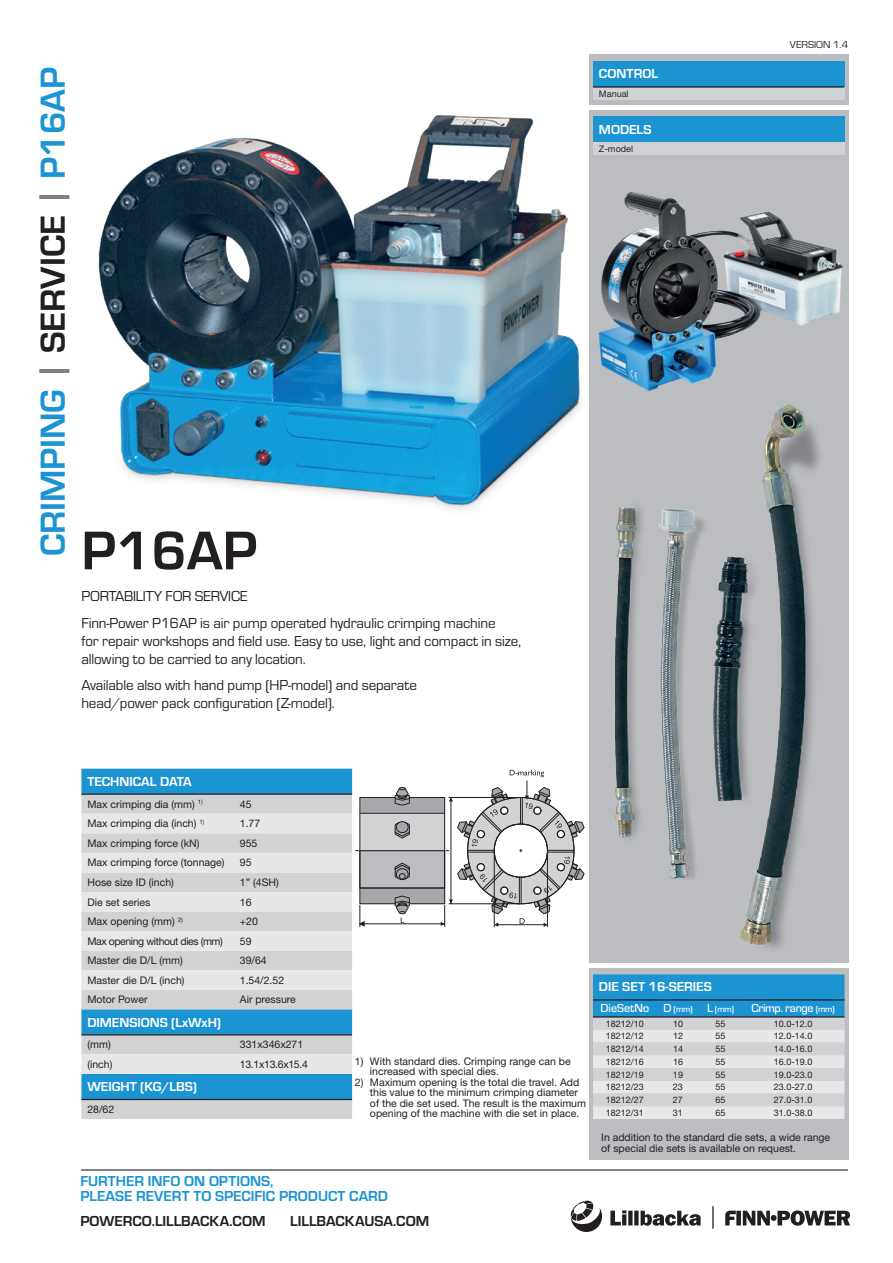
<style>
.page{position:relative;width:893px;height:1263px;background:#fff}
.page>*{position:absolute;margin:0;border:0;box-sizing:border-box;transform-origin:0 0}
.t1{font:700 56.4px "Eurostile";color:#231f20}
.t2{font:700 36px "Eurostile";color:#1c94d2}
.t3{font:15px/18px "Eurostile";letter-spacing:-.01em;color:#231f20}
.t4{font:700 15px/15px "Eurostile";color:#1c94d2}
.t5{font:700 15px "Eurostile";color:#231f20}
.t6{font:700 13.5px "Eurostile";color:#fff}
.t7{font:500 12px "Eurostile";color:#fff}
.t8{font:500 12px "Eurostile";letter-spacing:-.02em;color:#fff}
.t9{font:10.5px/10.5px "Helvetica Neue LTW1 G";color:#231f20}
.t10{font:10.5px "Helvetica Neue LTW1 G";letter-spacing:-.04em;color:#231f20}
.t11{font:10.5px "Helvetica Neue LTW1 G";letter-spacing:-.03em;color:#231f20}
.t12{font:10.5px "Eurostile";color:#231f20}
.t13{font:9px "Helvetica Neue LTW1 G";color:#231f20}
.s1{color:#808285}
.s2{color:#231f20}
.s3{font-size:9px}
</style>
<div class="page">
<img style="left:98px;top:115px;width:483px;height:395px">
<div style="left:589px;top:54px;width:260px;height:1105px;background:#bcbdc0"></div>
<svg style="left:610px;top:1206px;width:104px;height:23px"></svg>
<svg style="left:570px;top:1200px;width:32px;height:32px"></svg>
<svg style="left:725px;top:1210px;width:125px;height:16px"></svg>
<hr style="left:81px;top:1169px;width:767px;height:1px;background:#808285">
<div style="left:81px;top:769px;width:271px;height:24px;background:#1c94d2"></div>
<svg style="left:81px;top:795px;width:271px;height:324px;background:#89b9d2"></svg>
<svg style="left:81px;top:814px;width:271px;height:260px;background:#c9d5dd"></svg>
<hr style="left:81px;top:793px;width:153px;height:2px;background:#231f20">
<hr style="left:234px;top:793px;width:118px;height:2px;background:#231f20">
<hr style="left:81px;top:1034px;width:153px;height:1px;background:#231f20">
<hr style="left:234px;top:1034px;width:118px;height:1px;background:#231f20">
<hr style="left:81px;top:1099px;width:153px;height:1px;background:#231f20">
<hr style="left:234px;top:1099px;width:118px;height:1px;background:#231f20">
<svg style="left:355px;top:770px;width:230px;height:157px"></svg>
<div style="left:593px;top:61px;width:251px;height:26px;background:#1c94d2"></div>
<div style="left:593px;top:87px;width:251px;height:13px;background:#d1d2d4"></div>
<hr style="left:593px;top:86px;width:251px;height:2px;background:#231f20">
<hr style="left:589px;top:963px;width:265px;height:4px;background:#fff">
<svg style="left:593px;top:974px;width:251px;height:145px;background:#a4c6d9"></svg>
<hr style="left:593px;top:1016px;width:64px;height:1px;background:#231f20">
<hr style="left:657px;top:1016px;width:42px;height:1px;background:#231f20">
<hr style="left:699px;top:1016px;width:43px;height:1px;background:#231f20">
<hr style="left:742px;top:1016px;width:102px;height:1px;background:#231f20">
<hr style="left:593px;top:999px;width:64px;height:1px;background:#231f20">
<hr style="left:657px;top:999px;width:42px;height:1px;background:#231f20">
<hr style="left:699px;top:999px;width:43px;height:1px;background:#231f20">
<hr style="left:742px;top:999px;width:102px;height:1px;background:#231f20">
<img style="left:613px;top:404px;width:207px;height:545px">
<div style="left:589px;top:105px;width:265px;height:5px;background:#fff"></div>
<div style="left:593px;top:117px;width:251px;height:25px;background:#1c94d2"></div>
<div style="left:593px;top:142px;width:251px;height:13px;background:#d1d2d4"></div>
<img style="left:598px;top:192px;width:244px;height:200px">
<h2 class="t2" style="left:27px;top:556px;width:491px;rotate:-90deg">CRIMPING <span class="s1">|</span> <span class="s2">SERVICE</span> <span class="s1">|</span> P16AP</h2>
<h1 class="t1" style="left:81px;top:510px;width:177px">P16AP</h1>
<h3 class="t3" style="left:81px;top:583px;width:416px;line-height:26.5px">PORTABILITY FOR SERVICE<br>Finn-Power P16AP is air pump operated hydraulic crimping machine</h3>
<h3 class="t3" style="left:81px;top:631px;width:441px">for repair workshops and field use. Easy to use, light and compact in size, allowing to be carried to any location.</h3>
<h3 class="t3" style="left:81px;top:676px;width:337px">Available also with hand pump (HP-model) and separate head/power pack configuration (Z-model).</h3>
<p class="t6" style="left:599px;top:64px;width:61px">CONTROL</p>
<p class="t13" style="left:599px;top:88px;width:31px">Manual</p>
<p class="t6" style="left:599px;top:120px;width:54px">MODELS</p>
<p class="t13" style="left:599px;top:143px;width:36px">Z-model</p>
<p class="t12" style="left:790px;top:38px;width:60px">VERSION 1.4</p>
<p class="t6" style="left:87px;top:772px;width:106px">TECHNICAL DATA</p>
<p class="t9" style="left:87px;top:799px;width:117px">Max crimping dia (mm) <sup>1)</sup></p>
<p class="t9" style="left:240px;top:799px;width:13px">45</p>
<p class="t9" style="left:87px;top:818px;width:119px">Max crimping dia (inch) <sup>1)</sup></p>
<p class="t9" style="left:240px;top:818px;width:22px">1.77</p>
<p class="t9" style="left:87px;top:838px;width:114px">Max crimping force (kN)</p>
<p class="t9" style="left:240px;top:838px;width:19px">955</p>
<p class="t9" style="left:87px;top:857px;width:139px">Max crimping force (tonnage)</p>
<p class="t9" style="left:240px;top:857px;width:13px">95</p>
<p class="t9" style="left:87px;top:877px;width:88px">Hose size ID (inch)</p>
<p class="t9" style="left:240px;top:877px;width:40px">1” (4SH)</p>
<p class="t9" style="left:87px;top:896px;width:65px">Die set series</p>
<p class="t9" style="left:240px;top:896px;width:13px">16</p>
<p class="t9" style="left:87px;top:916px;width:97px">Max opening (mm) <sup>2)</sup></p>
<p class="t9" style="left:240px;top:916px;width:19px">+20</p>
<p class="t10" style="left:87px;top:934px;width:137px">Max opening without dies (mm)</p>
<p class="t9" style="left:240px;top:935px;width:13px">59</p>
<p class="t9" style="left:87px;top:955px;width:97px">Master die D/L (mm)</p>
<p class="t9" style="left:240px;top:955px;width:28px">39/64</p>
<p class="t9" style="left:87px;top:975px;width:99px">Master die D/L (inch)</p>
<p class="t9" style="left:240px;top:975px;width:46px">1.54/2.52</p>
<p class="t9" style="left:87px;top:994px;width:62px">Motor Power</p>
<p class="t9" style="left:240px;top:994px;width:58px">Air pressure</p>
<p class="t6" style="left:87px;top:1012px;width:135px">DIMENSIONS (LxWxH)</p>
<p class="t9" style="left:87px;top:1039px;width:25px">(mm)</p>
<p class="t9" style="left:240px;top:1039px;width:65px">331x346x271</p>
<p class="t9" style="left:87px;top:1059px;width:27px">(inch)</p>
<p class="t11" style="left:240px;top:1058px;width:70px">13.1x13.6x15.4</p>
<p class="t6" style="left:87px;top:1077px;width:111px">WEIGHT (KG/LBS)</p>
<p class="t9" style="left:87px;top:1104px;width:28px">28/62</p>
<p class="t9" style="left:370px;top:1055px;width:202px;text-indent:-15px">1) With standard dies. Crimping range can be increased with special dies.</p>
<p class="t9" style="left:370px;top:1076px;width:218px;text-indent:-15px">2) Maximum opening is the total die travel. Add this value to the minimum crimping diameter of the die set used. The result is the maximum opening of the machine with die set in place.</p>
<h3 class="t4" style="left:80px;top:1173px;width:309px">FURTHER INFO ON OPTIONS,<br>PLEASE REVERT TO SPECIFIC PRODUCT CARD</h3>
<h3 class="t5" style="left:80px;top:1210px;width:187px">POWERCO.LILLBACKA.COM</h3>
<h3 class="t5" style="left:290px;top:1210px;width:140px">LILLBACKAUSA.COM</h3>
<p class="t6" style="left:599px;top:977px;width:114px">DIE SET 16-SERIES</p>
<p class="t7" style="left:600px;top:1000px;width:135px">DieSetNo D <span class="s3">(mm)</span> L <span class="s3">(mm)</span></p>
<p class="t8" style="left:751px;top:1000px;width:85px">Crimp. range <span class="s3">(mm)</span></p>
<p class="t13" style="left:606px;top:1018px;width:40px">18212/10</p>
<p class="t13" style="left:673px;top:1018px;width:12px">10</p>
<p class="t13" style="left:715px;top:1018px;width:12px">55</p>
<p class="t13" style="left:774px;top:1018px;width:40px">10.0-12.0</p>
<p class="t13" style="left:606px;top:1030px;width:40px">18212/12</p>
<p class="t13" style="left:673px;top:1030px;width:12px">12</p>
<p class="t13" style="left:715px;top:1030px;width:12px">55</p>
<p class="t13" style="left:774px;top:1030px;width:40px">12.0-14.0</p>
<p class="t13" style="left:606px;top:1043px;width:40px">18212/14</p>
<p class="t13" style="left:673px;top:1043px;width:12px">14</p>
<p class="t13" style="left:715px;top:1043px;width:12px">55</p>
<p class="t13" style="left:774px;top:1043px;width:40px">14.0-16.0</p>
<p class="t13" style="left:606px;top:1056px;width:40px">18212/16</p>
<p class="t13" style="left:673px;top:1056px;width:12px">16</p>
<p class="t13" style="left:715px;top:1056px;width:12px">55</p>
<p class="t13" style="left:774px;top:1056px;width:40px">16.0-19.0</p>
<p class="t13" style="left:606px;top:1069px;width:40px">18212/19</p>
<p class="t13" style="left:673px;top:1069px;width:12px">19</p>
<p class="t13" style="left:715px;top:1069px;width:12px">55</p>
<p class="t13" style="left:774px;top:1069px;width:40px">19.0-23.0</p>
<p class="t13" style="left:606px;top:1081px;width:40px">18212/23</p>
<p class="t13" style="left:673px;top:1081px;width:12px">23</p>
<p class="t13" style="left:715px;top:1081px;width:12px">55</p>
<p class="t13" style="left:774px;top:1081px;width:40px">23.0-27.0</p>
<p class="t13" style="left:606px;top:1094px;width:40px">18212/27</p>
<p class="t13" style="left:673px;top:1094px;width:12px">27</p>
<p class="t13" style="left:715px;top:1094px;width:12px">65</p>
<p class="t13" style="left:774px;top:1094px;width:40px">27.0-31.0</p>
<p class="t13" style="left:606px;top:1107px;width:40px">18212/31</p>
<p class="t13" style="left:673px;top:1107px;width:12px">31</p>
<p class="t13" style="left:715px;top:1107px;width:12px">65</p>
<p class="t13" style="left:774px;top:1107px;width:40px">31.0-38.0</p>
<p class="t9" style="left:601px;top:1132px;width:230px">In addition to the standard die sets, a wide range of special die sets is available on request.</p>
</div>
